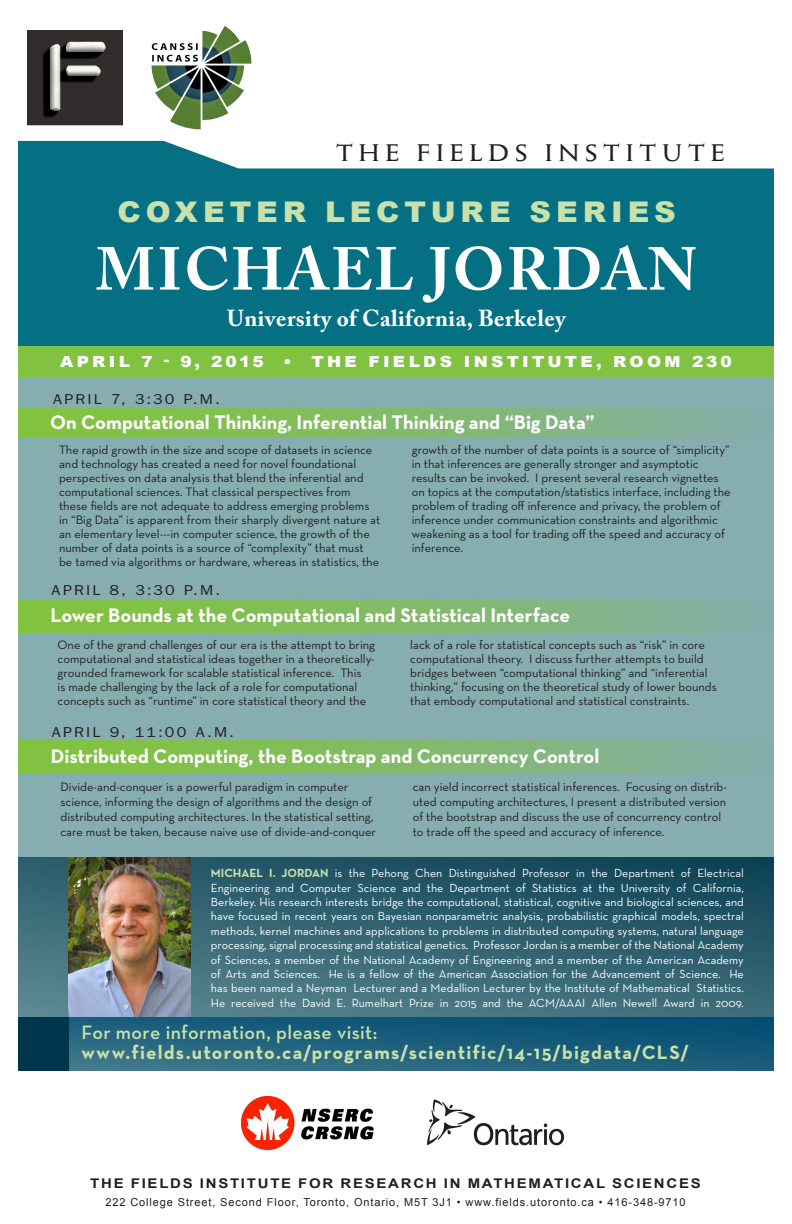
<style>
.page{position:relative;width:792px;height:1224px;background:#fff}
.page>*{position:absolute;margin:0;border:0;box-sizing:border-box;transform-origin:0 0}
.t1{font:700 60px "Adobe Caslon Pro";letter-spacing:.035em;color:#fff}
.t2{font:900 28.5px "Arial";letter-spacing:.16em;color:#c8e1aa;scale:1.05 1}
.t3{font:26.1px "Monkton";letter-spacing:.225em;color:#231f20;scale:1.11 1}
.t4{font:700 23px "Adobe Caslon Pro";letter-spacing:.02em;color:#fff}
.t5{font:700 20px "Neutra Text";color:#fff}
.t6{font:600 19.7px "Neutra Text";letter-spacing:.015em;color:#c8e1aa}
.t7{font:700 19.6px "Neutra Text";letter-spacing:.06em;color:#c8e1aa}
.t8{font:900 15.3px "Arial";letter-spacing:.19em;color:#fff;scale:1.11 1}
.t9{font:14.4px "ITC Franklin Gothic Std";letter-spacing:.13em;color:#231f20;scale:1.11 1}
.t10{font:700 13.4px "Arial";letter-spacing:.115em;color:#231f20;scale:1.12 1}
.t11{font:12.5px/14px "Neutra Text";color:#231f20}
.t12{font:12px/14.4px "Neutra Text";color:#fff;text-align:justify}
.t13{font:11px "Arial";letter-spacing:.08em;color:#231f20}
.s1{font-weight:700;color:#c8e1aa}
</style>
<div class="page">
<div style="left:18px;top:132px;width:756px;height:219px;background:#057083"></div>
<div style="left:18px;top:376px;width:756px;height:695px;background:#86adb0"></div>
<div style="left:18px;top:740px;width:758px;height:33px;background:linear-gradient(to right,#80c433,#86afa6)"></div>
<svg style="left:18px;top:857px;width:756px;height:160px;background:#326271"></svg>
<svg style="left:18px;top:30px;width:756px;height:138px"></svg>
<img style="left:149px;top:26px;width:106px;height:104px">
<svg style="left:69px;top:1017px;width:705px;height:54px;background:#1d5f7c"></svg>
<img style="left:28px;top:30px;width:95px;height:95px">
<div style="left:18px;top:346px;width:756px;height:31px;background:#81c340"></div>
<img style="left:427px;top:1099px;width:138px;height:47px">
<img style="left:242px;top:1096px;width:132px;height:54px">
<div style="left:18px;top:1017px;width:51px;height:54px;background:#00364c"></div>
<img style="left:69px;top:857px;width:121px;height:160px">
<div style="left:18px;top:407px;width:756px;height:30px;background:linear-gradient(to right,#80c533,#85afa5)"></div>
<div style="left:18px;top:599px;width:757px;height:33px;background:linear-gradient(to right,#80c533,#85afa5)"></div>
<p class="t3" style="left:337px;top:140px;width:351px">THE FIELDS INSTITUTE</p>
<p class="t2" style="left:118px;top:191px;width:533px">COXETER LECTURE SERIES</p>
<p class="t1" style="left:96px;top:234px;width:603px">MICHAEL JORDAN</p>
<p class="t4" style="left:227px;top:304px;width:340px">University of California, Berkeley</p>
<p class="t8" style="left:60px;top:350px;width:185px">APRIL 7 - 9, 2015</p>
<p class="t8" style="left:283px;top:350px;width:405px">• THE FIELDS INSTITUTE, ROOM 230</p>
<p class="t9" style="left:53px;top:391px;width:152px">APRIL 7, 3:30 P.M.</p>
<p class="t5" style="left:50px;top:410px;width:546px">On Computational Thinking, Inferential Thinking and “Big Data”</p>
<p class="t11" style="left:59px;top:443px;width:323px">The rapid growth in the size and scope of datasets in science and technology has created a need for novel foundational perspectives on data analysis that blend the inferential and computational sciences. That classical perspectives from these fields are not adequate to address emerging problems in “Big Data” is apparent from their sharply divergent nature at an elementary level---in computer science, the growth of the number of data points is a source of “complexity” that must<br>be tamed via algorithms or hardware, whereas in statistics, the</p>
<p class="t11" style="left:412px;top:443px;width:320px">growth of the number of data points is a source of “simplicity” in that inferences are generally stronger and asymptotic results can be invoked. I present several research vignettes on topics at the computation/statistics interface, including the problem of trading off inference and privacy, the problem of inference under communication constraints and algorithmic weakening as a tool for trading off the speed and accuracy of inference.</p>
<p class="t9" style="left:52px;top:582px;width:153px">APRIL 8, 3:30 P.M.</p>
<p class="t5" style="left:51px;top:602px;width:521px">Lower Bounds at the Computational and Statistical Interface</p>
<p class="t11" style="left:58px;top:638px;width:319px">One of the grand challenges of our era is the attempt to bring computational and statistical ideas together in a theoretically&shy;grounded framework for scalable statistical inference. This<br>is made challenging by the lack of a role for computational concepts such as “runtime” in core statistical theory and the</p>
<p class="t11" style="left:410px;top:638px;width:308px">lack of a role for statistical concepts such as “risk” in core computational theory. I discuss further attempts to build bridges between “computational thinking” and “inferential thinking,” focusing on the theoretical study of lower bounds that embody computational and statistical constraints.</p>
<p class="t9" style="left:52px;top:724px;width:166px">APRIL 9, 11:00 A.M.</p>
<p class="t5" style="left:51px;top:744px;width:550px">Distributed Computing, the Bootstrap and Concurrency Control</p>
<p class="t11" style="left:60px;top:780px;width:317px;line-height:15px">Divide-and-conquer is a powerful paradigm in computer science, informing the design of algorithms and the design of distributed computing architectures. In the statistical setting, care must be taken, because naive use of divide-and-conquer</p>
<p class="t11" style="left:413px;top:780px;width:316px;line-height:15px">can yield incorrect statistical inferences. Focusing on distrib&shy;uted computing architectures, I present a distributed version of the bootstrap and discuss the use of concurrency control to trade off the speed and accuracy of inference.</p>
<p class="t12" style="left:211px;top:866px;width:534px"><span class="s1">MICHAEL I. JORDAN</span> is the Pehong Chen Distinguished Professor in the Department of Electrical Engineering and Computer Science and the Department of Statistics at the University of California, Berkeley. His research interests bridge the computational, statistical, cognitive and biological sciences, and have focused in recent years on Bayesian nonparametric analysis, probabilistic graphical models, spectral methods, kernel machines and applications to problems in distributed computing systems, natural language processing, signal processing and statistical genetics. Professor Jordan is a member of the National Academy of Sciences, a member of the National Academy of Engineering and a member of the American Academy of Arts and Sciences. He is a fellow of the American Association for the Advancement of Science. He has been named a Neyman Lecturer and a Medallion Lecturer by the Institute of Mathematical Statistics.<br>He received the David E. Rumelhart Prize in 2015 and the ACM/AAAI Allen Newell Award in 2009.</p>
<p class="t6" style="left:81px;top:1021px;width:297px">For more information, please visit:</p>
<p class="t7" style="left:81px;top:1040px;width:609px">www.fields.utoronto.ca/programs/scientific/14-15/bigdata/CLS/</p>
<p class="t10" style="left:90px;top:1174px;width:547px">THE FIELDS INSTITUTE FOR RESEARCH IN MATHEMATICAL SCIENCES</p>
<p class="t13" style="left:105px;top:1195px;width:582px">222 College Street, Second Floor, Toronto, Ontario, M5T 3J1 • www.fields.utoronto.ca • 416-348-9710</p>
</div>
